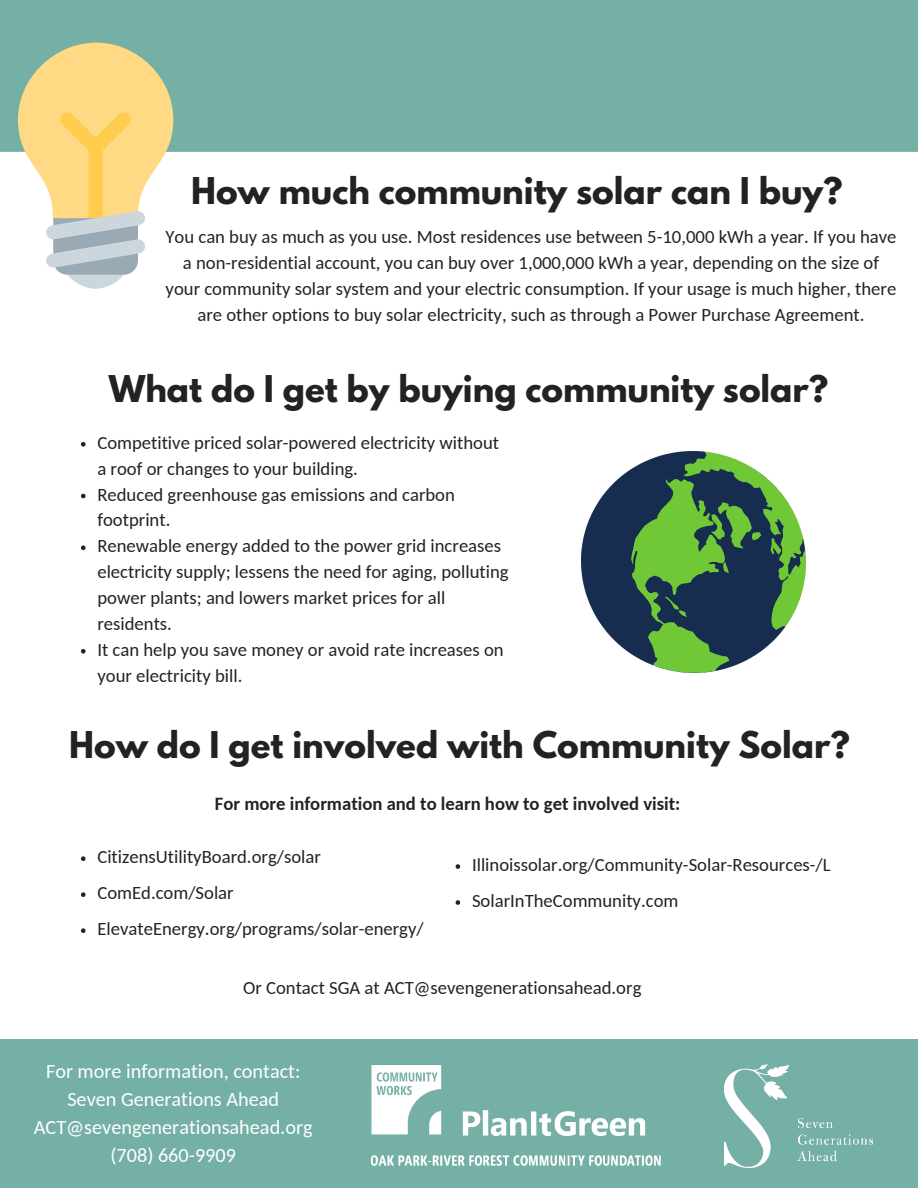
<style>
.page{position:relative;width:918px;height:1188px;background:#fff}
.page>*{position:absolute;margin:0;border:0;box-sizing:border-box;transform-origin:0 0}
.t1{font:700 32.7px "League Spartan";color:#222}
.t2{font:20.25px/28.2px "Carlito";color:#fff;text-align:center}
.t3{font:18.75px/25.8px "Carlito";color:#222}
.t4{font:700 18.75px "Carlito";color:#222}
</style>
<div class="page">
<div style="left:0;top:1040px;width:918px;height:148px;background:#74b0a5"></div>
<img style="left:370px;top:1065px;width:291px;height:101px">
<img style="left:724px;top:1064px;width:149px;height:104px">
<svg style="left:81px;top:442px;width:5px;height:5px"></svg>
<svg style="left:81px;top:494px;width:5px;height:4px"></svg>
<svg style="left:81px;top:546px;width:5px;height:4px"></svg>
<svg style="left:81px;top:649px;width:5px;height:5px"></svg>
<img style="left:582px;top:451px;width:224px;height:222px">
<div style="left:0;top:0;width:918px;height:152px;background:#74b0a5"></div>
<svg style="left:18px;top:43px;width:155px;height:246px"></svg>
<svg style="left:81px;top:856px;width:5px;height:5px"></svg>
<svg style="left:81px;top:892px;width:5px;height:5px"></svg>
<svg style="left:81px;top:928px;width:5px;height:5px"></svg>
<svg style="left:456px;top:864px;width:4px;height:5px"></svg>
<svg style="left:456px;top:900px;width:4px;height:5px"></svg>
<h1 class="t1" style="left:191px;top:174px;width:653px">How much community solar can I buy?</h1>
<p class="t3" style="left:165px;top:225px;width:733px;text-align:center">You can buy as much as you use. Most residences use between 5-10,000 kWh a year. If you have a non-residential account, you can buy over 1,000,000 kWh a year, depending on the size of your community solar system and your electric consumption. If your usage is much higher, there are other options to buy solar electricity, such as through a Power Purchase Agreement.</p>
<h1 class="t1" style="left:109px;top:372px;width:721px">What do I get by buying community solar?</h1>
<p class="t3" style="left:97px;top:431px;width:413px">Competitive priced solar-powered electricity without a roof or changes to your building.<br>Reduced greenhouse gas emissions and carbon footprint.<br>Renewable energy added to the power grid increases electricity supply; lessens the need for aging, polluting power plants; and lowers market prices for all residents.<br>It can help you save money or avoid rate increases on your electricity bill.</p>
<h1 class="t1" style="left:69px;top:729px;width:782px">How do I get involved with Community Solar?</h1>
<p class="t4" style="left:215px;top:796px;width:467px">For more information and to learn how to get involved visit:</p>
<p class="t3" style="left:97px;top:840px;width:328px;line-height:36px">CitizensUtilityBoard.org/solar<br>ComEd.com/Solar<br>ElevateEnergy.org/programs/solar-energy/</p>
<p class="t3" style="left:472px;top:848px;width:360px;line-height:36px">Illinoissolar.org/Community-Solar-Resources-/L<br>SolarInTheCommunity.com</p>
<p class="t3" style="left:243px;top:976px;width:400px">Or Contact SGA at ACT@sevengenerationsahead.org</p>
<p class="t2" style="left:34px;top:1059px;width:280px">For more information, contact:<br>Seven Generations Ahead<br>ACT@sevengenerationsahead.org (708) 660-9909</p>
</div>
